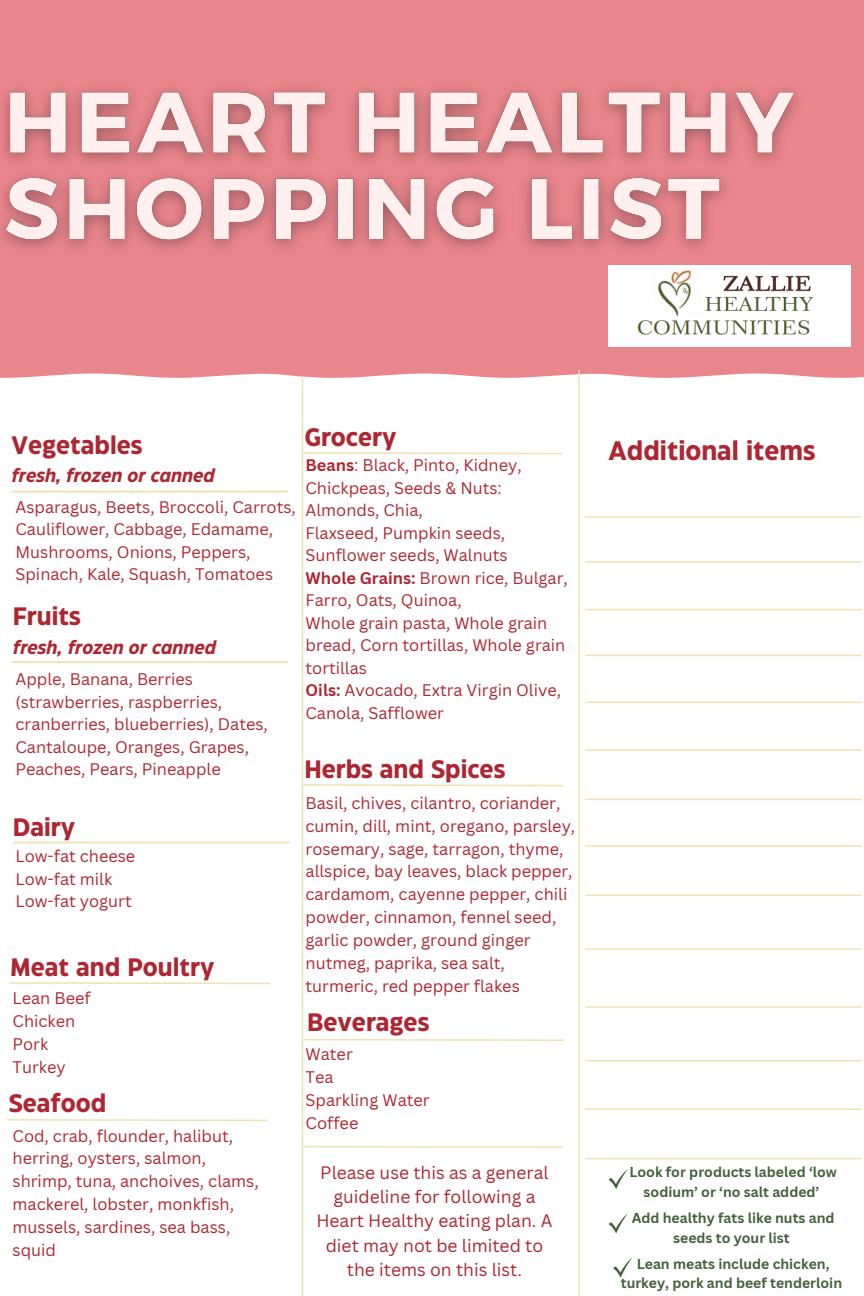
<style>
.page{position:relative;width:864px;height:1296px;background:#fff}
.page>*{position:absolute;margin:0;border:0;box-sizing:border-box;transform-origin:0 0}
.t1{font:700 26.65px "Eastman Grotesque";color:#ad2632}
.t2{font:700 25.15px "Eastman Grotesque";color:#ad2632}
.t3{font:italic 700 18.5px "Eastman Grotesque";color:#ad2632}
.t4{font:17.5px/24.4px "Canva Sans";color:#ad2632;text-align:center}
.t5{font:16.35px/22.5px "Canva Sans";color:#ad2632}
.t6{font:700 14px/19.5px "Canva Sans";color:#44613c;text-align:center}
.s1{font-weight:700}
</style>
<div class="page">
<svg style="left:0;top:348px;width:864px;height:32px;background:#eb959a"></svg>
<div style="left:0;top:0;width:864px;height:348px;background:#e9868b"></div>
<img style="left:608px;top:265px;width:242px;height:81px">
<hr style="left:13px;top:842px;width:276px;height:1px;background:#eee3ad">
<hr style="left:11px;top:661px;width:277px;height:2px;background:#eee3ad">
<hr style="left:302px;top:378px;width:1px;height:918px;background:#eee3ad">
<hr style="left:11px;top:491px;width:277px;height:2px;background:#eee3ad">
<svg style="left:303px;top:783px;width:261px;height:4px"></svg>
<svg style="left:7px;top:1119px;width:261px;height:3px"></svg>
<svg style="left:301px;top:451px;width:261px;height:4px"></svg>
<svg style="left:303px;top:1038px;width:262px;height:4px"></svg>
<hr style="left:578px;top:370px;width:2px;height:926px;background:#eee3ad">
<hr style="left:585px;top:516px;width:277px;height:2px;background:#eee3ad">
<hr style="left:585px;top:561px;width:277px;height:2px;background:#eee3ad">
<hr style="left:585px;top:609px;width:277px;height:1px;background:#eee3ad">
<hr style="left:585px;top:655px;width:277px;height:1px;background:#eee3ad">
<hr style="left:585px;top:702px;width:277px;height:1px;background:#eee3ad">
<hr style="left:585px;top:749px;width:277px;height:2px;background:#eee3ad">
<hr style="left:585px;top:799px;width:277px;height:1px;background:#eee3ad">
<hr style="left:585px;top:845px;width:277px;height:2px;background:#eee3ad">
<hr style="left:585px;top:895px;width:277px;height:1px;background:#eee3ad">
<hr style="left:585px;top:948px;width:277px;height:2px;background:#eee3ad">
<hr style="left:585px;top:1006px;width:277px;height:2px;background:#eee3ad">
<hr style="left:585px;top:1060px;width:277px;height:1px;background:#eee3ad">
<hr style="left:585px;top:1108px;width:277px;height:2px;background:#eee3ad">
<hr style="left:585px;top:1158px;width:277px;height:1px;background:#eee3ad">
<svg style="left:10px;top:982px;width:260px;height:3px"></svg>
<svg style="left:609px;top:1169px;width:19px;height:20px"></svg>
<img style="left:2px;top:88px;width:795px;height:162px">
<svg style="left:609px;top:1214px;width:19px;height:19px"></svg>
<svg style="left:613px;top:1258px;width:19px;height:20px"></svg>
<svg style="left:303px;top:1145px;width:261px;height:4px"></svg>
<p class="t2" style="left:11px;top:435px;width:133px">Vegetables</p>
<p class="t3" style="left:11px;top:468px;width:205px">fresh, frozen or canned</p>
<h5 class="t5" style="left:15px;top:495px;width:282px">Asparagus, Beets, Broccoli, Carrots, Cauliflower, Cabbage, Edamame, Mushrooms, Onions, Peppers, Spinach, Kale, Squash, Tomatoes</h5>
<p class="t2" style="left:13px;top:606px;width:70px">Fruits</p>
<p class="t3" style="left:13px;top:640px;width:205px">fresh, frozen or canned</p>
<p class="t5" style="left:15px;top:668px;width:254px">Apple, Banana, Berries (strawberries, raspberries, cranberries, blueberries), Dates,<br>Cantaloupe, Oranges, Grapes,<br>Peaches, Pears, Pineapple</p>
<h3 class="t2" style="left:13px;top:817px;width:64px">Dairy</h3>
<p class="t5" style="left:15px;top:845px;width:121px">Low-fat cheese<br>Low-fat milk<br>Low-fat yogurt</p>
<p class="t2" style="left:11px;top:958px;width:205px">Meat and Poultry</p>
<p class="t5" style="left:13px;top:987px;width:80px;line-height:22.9px">Lean Beef<br>Chicken<br>Pork<br>Turkey</p>
<h2 class="t2" style="left:9px;top:1093px;width:99px">Seafood</h2>
<p class="t5" style="left:13px;top:1124px;width:248px;line-height:22.9px">Cod, crab, flounder, halibut, herring, oysters, salmon, shrimp, tuna, anchoives, clams, mackerel, lobster, monkfish, mussels, sardines, sea bass, squid</p>
<p class="t2" style="left:304px;top:428px;width:94px">Grocery</p>
<h5 class="t5" style="left:306px;top:454px;width:264px"><span class="s1">Beans</span>: Black, Pinto, Kidney,<br>Chickpeas, Seeds &amp; Nuts:<br>Almonds, Chia,<br>Flaxseed, Pumpkin seeds,<br>Sunflower seeds, Walnuts<br><span class="s1">Whole Grains:</span> Brown rice, Bulgar,<br>Farro, Oats, Quinoa,<br>Whole grain pasta, Whole grain bread, Corn tortillas, Whole grain tortillas<br><span class="s1">Oils:</span> Avocado, Extra Virgin Olive,<br>Canola, Safflower</h5>
<p class="t2" style="left:304px;top:759px;width:203px">Herbs and Spices</p>
<h3 class="t5" style="left:306px;top:791px;width:271px;line-height:22.9px">Basil, chives, cilantro, coriander, cumin, dill, mint, oregano, parsley, rosemary, sage, tarragon, thyme, allspice, bay leaves, black pepper, cardamom, cayenne pepper, chili powder, cinnamon, fennel seed, garlic powder, ground ginger nutmeg, paprika, sea salt, turmeric, red pepper flakes</h3>
<h2 class="t2" style="left:307px;top:1012px;width:124px">Beverages</h2>
<p class="t1" style="left:609px;top:440px;width:208px">Additional items</p>
<p class="t5" style="left:306px;top:1042px;width:126px;line-height:22.9px">Water<br>Tea<br>Sparkling Water<br>Coffee</p>
<h5 class="t4" style="left:316px;top:1160px;width:238px">Please use this as a general guideline for following a<br>Heart Healthy eating plan. A diet may not be limited to the items on this list.</h5>
<p class="t6" style="left:629px;top:1162px;width:209px">Look for products labeled ‘low sodium’ or ‘no salt added’</p>
<p class="t6" style="left:632px;top:1208px;width:204px">Add healthy fats like nuts and seeds to your list</p>
<h2 class="t6" style="left:621px;top:1254px;width:223px">Lean meats include chicken, turkey, pork and beef tenderloin</h2>
</div>
